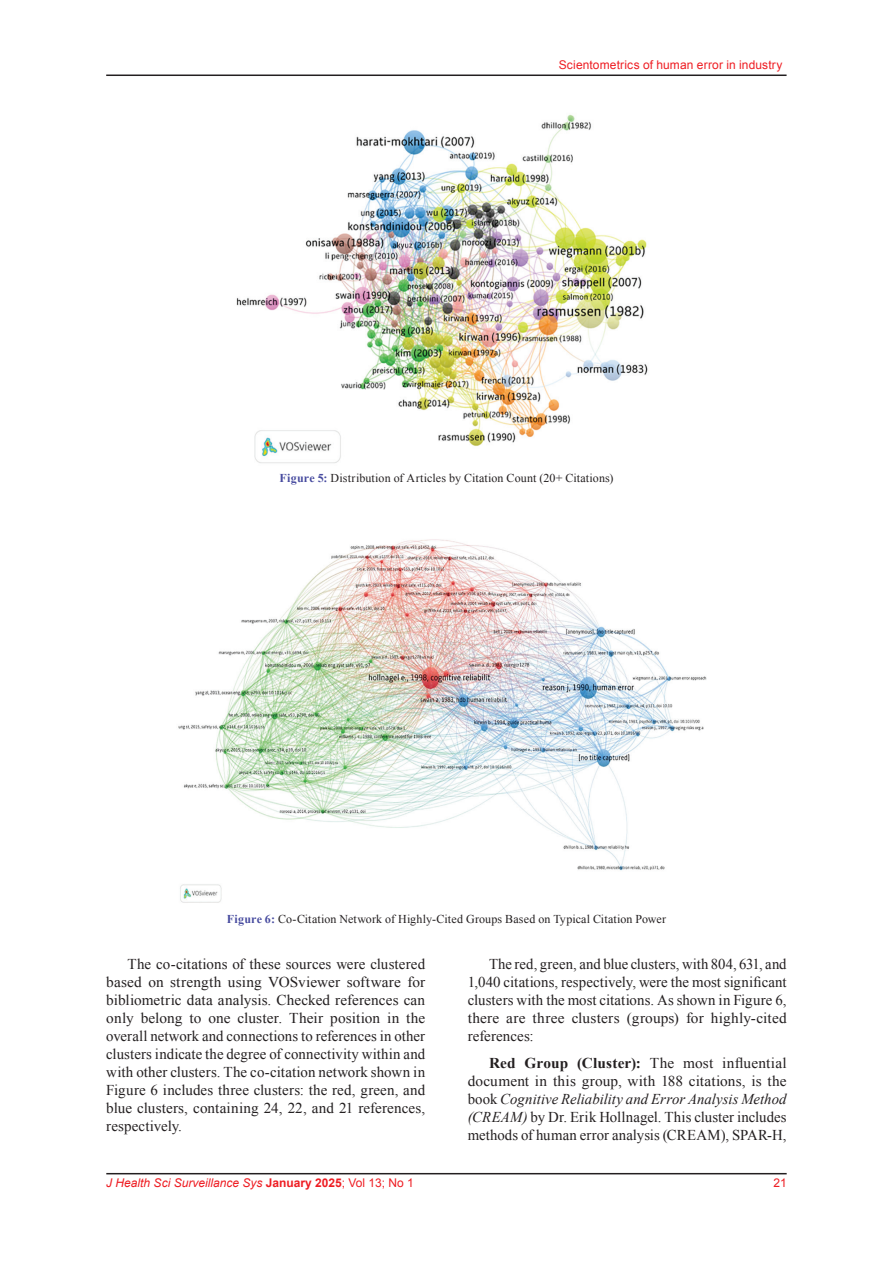
<style>
.page{position:relative;width:893px;height:1263px;background:#fff}
.page>*{position:absolute;margin:0;border:0;box-sizing:border-box;transform-origin:0 0}
.t1{font:15px/18px "Times New Roman";letter-spacing:.01em;color:#231f20;text-align:justify}
.t2{font:12px "Times New Roman";letter-spacing:.01em;color:#231f20}
.t3{font:italic 12px "Arial";color:#ee1d23}
.t4{font:12px "Arial";letter-spacing:.01em;color:#ee1d23}
.s1{font-weight:700;color:#474b9f}
.s2{font-weight:700}
.s3{font-style:italic}
.s4{font-weight:700;font-style:normal}
.s5{font-style:normal}
</style>
<div class="page">
<hr style="left:106px;top:1173px;width:681px;height:1px;background:#231f20">
<hr style="left:106px;top:75px;width:681px;height:1px;background:#231f20">
<img style="left:178px;top:539px;width:529px;height:364px">
<img style="left:236px;top:114px;width:412px;height:349px">
<p class="t4" style="left:559px;top:57px;width:225px">Scientometrics of human error in industry</p>
<p class="t2" style="left:280px;top:470px;width:335px"><span class="s1">Figure 5:</span> Distribution of Articles by Citation Count (20+ Citations)</p>
<p class="t2" style="left:227px;top:910px;width:441px"><span class="s1">Figure 6:</span> Co-Citation Network of Highly-Cited Groups Based on Typical Citation Power</p>
<p class="t1" style="left:106px;top:955px;width:320px;text-indent:21px">The co-citations of these sources were clustered based on strength using VOSviewer software for bibliometric data analysis. Checked references can only belong to one cluster. Their position in the overall network and connections to references in other clusters indicate the degree of connectivity within and with other clusters. The co-citation network shown in Figure 6 includes three clusters: the red, green, and blue clusters, containing 24, 22, and 21 references, respectively.</p>
<p class="t1" style="left:468px;top:955px;width:320px;text-indent:21px">The red, green, and blue clusters, with 804, 631, and 1,040 citations, respectively, were the most significant clusters with the most citations. As shown in Figure 6, there are three clusters (groups) for highly-cited references:</p>
<p class="t1" style="left:468px;top:1053px;width:320px;text-indent:21px"><span class="s2">Red Group (Cluster):</span> The most influential document in this group, with 188 citations, is the book <span class="s3">Cognitive Reliability and Error Analysis Method (CREAM)</span> by Dr. Erik Hollnagel. This cluster includes methods of human error analysis (CREAM), SPAR-H,</p>
<p class="t3" style="left:106px;top:1175px;width:309px">J Health Sci Surveillance Sys <span class="s4">January 2025</span><span class="s5">; Vol 13; No 1</span></p>
<p class="t4" style="left:773px;top:1175px;width:15px">21</p>
</div>
